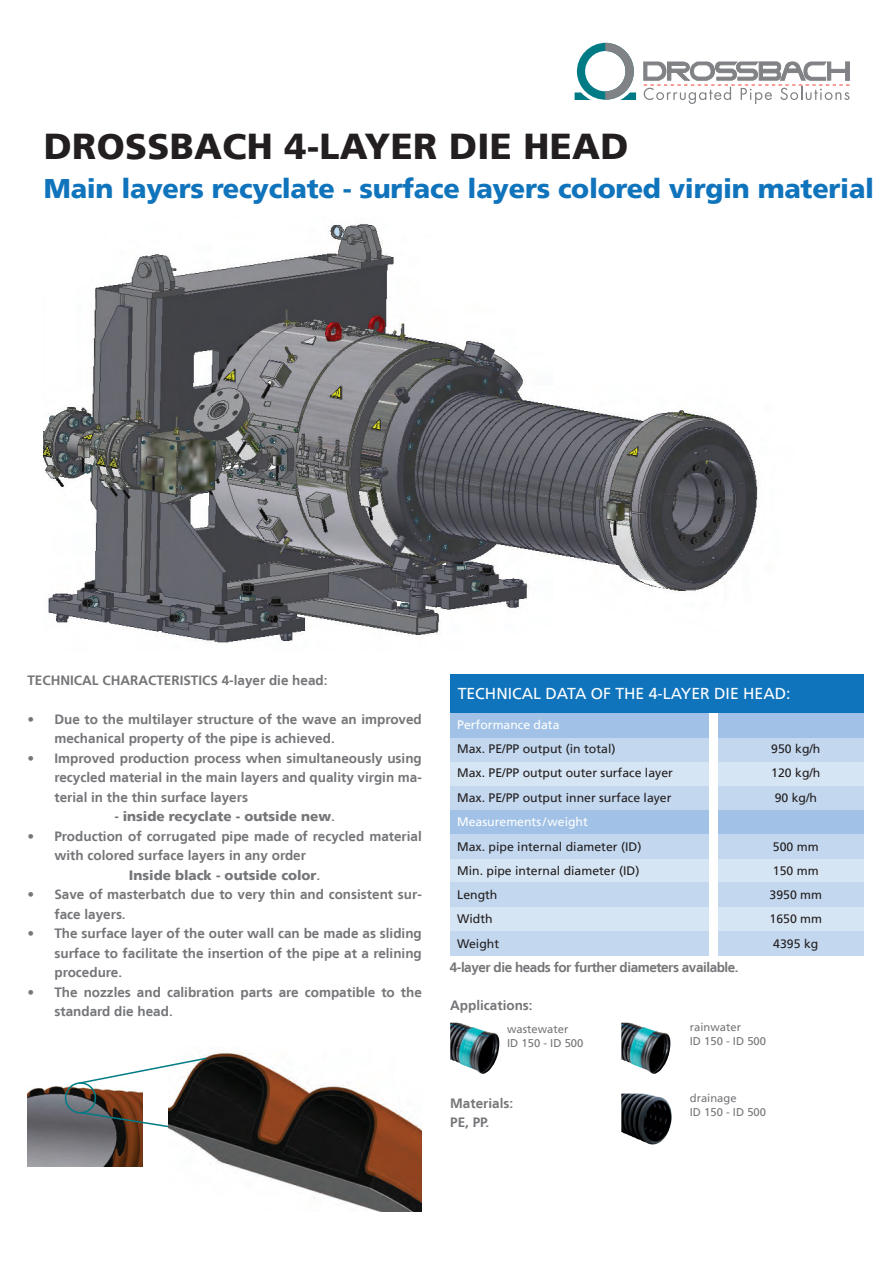
<style>
.page{position:relative;width:893px;height:1263px;background:#fff}
.page>*{position:absolute;margin:0;border:0;box-sizing:border-box;transform-origin:0 0}
.t1{font:900 36px "Frutiger LT";letter-spacing:.01em;color:#231f20}
.t2{font:900 27px "Frutiger LT";letter-spacing:-.01em;color:#1074bc}
.t3{font:15.75px "Frutiger LT";color:#fff}
.t4{font:700 13.5px/19.5px "Frutiger LT";color:#757679}
.t5{font:900 13.5px "Frutiger LT";color:#757679}
.t6{font:700 13.5px "Frutiger LT";letter-spacing:-.035em;color:#757679}
.t7{font:12.3px "Frutiger LT";color:#231f20}
.t8{font:12.3px "Frutiger LT";color:#fff}
.t9{font:11.25px/13.5px "Frutiger LT";color:#757679}
.s1{font-weight:700}
</style>
<div class="page">
<div style="left:450px;top:786px;width:414px;height:24px;background:#c3d8ef"></div>
<svg style="left:575px;top:43px;width:61px;height:57px"></svg>
<svg style="left:644px;top:62px;width:206px;height:42px"></svg>
<div style="left:450px;top:761px;width:414px;height:25px;background:#d6e5f4"></div>
<div style="left:450px;top:858px;width:414px;height:25px;background:#d6e5f4"></div>
<div style="left:450px;top:907px;width:414px;height:24px;background:#d6e5f4"></div>
<div style="left:450px;top:737px;width:414px;height:24px;background:#c3d8ef"></div>
<div style="left:450px;top:713px;width:414px;height:24px;background:#a1c2e6"></div>
<div style="left:450px;top:810px;width:414px;height:24px;background:#a1c2e6"></div>
<div style="left:450px;top:834px;width:414px;height:24px;background:#c3d8ef"></div>
<div style="left:450px;top:883px;width:414px;height:24px;background:#c3d8ef"></div>
<div style="left:450px;top:931px;width:414px;height:24px;background:#c3d8ef"></div>
<div style="left:450px;top:674px;width:414px;height:39px;background:#1074bc"></div>
<img style="left:44px;top:224px;width:714px;height:419px">
<div style="left:709px;top:713px;width:8px;height:250px;background:#fff"></div>
<img style="left:27px;top:1085px;width:116px;height:82px">
<div style="left:65px;top:1082px;width:31px;height:31px;border:2px solid #007b85;border-radius:50%"></div>
<svg style="left:79px;top:1111px;width:90px;height:17px"></svg>
<img style="left:621px;top:1093px;width:51px;height:51px">
<img style="left:169px;top:1050px;width:253px;height:161px">
<svg style="left:78px;top:1056px;width:130px;height:29px"></svg>
<img style="left:450px;top:1023px;width:50px;height:51px">
<img style="left:621px;top:1023px;width:50px;height:51px">
<h1 class="t1" style="left:44px;top:125px;width:557px">DROSSBACH 4-layer die head</h1>
<h2 class="t2" style="left:44px;top:172px;width:832px">Main layers recyclate - surface layers colored virgin material</h2>
<p class="t4" style="left:27px;top:670px;width:93px">Tech nical Charact</p>
<p class="t4" style="left:164px;top:670px;width:165px">eristics 4-layer die head:</p>
<p class="t4" style="left:54px;top:709px;width:369px;text-indent:-27px">• Due to the multilayer structure of the wave an improved mechanical property of the pipe is achieved.</p>
<p class="t4" style="left:54px;top:748px;width:369px;text-align:justify;text-indent:-27px">• Improved production process when simultaneously using recycled material in the main layers and quality virgin ma&shy;terial in the thin surface layers</p>
<p class="t5" style="left:114px;top:808px;width:222px"><span class="s1">-</span> inside recyclate - outside new<span class="s1">.</span></p>
<p class="t4" style="left:27px;top:826px;width:396px">• Production of corrugated pipe made of recycled material</p>
<p class="t4" style="left:54px;top:846px;width:253px">with colored surface layers in any order</p>
<p class="t5" style="left:129px;top:867px;width:193px">Inside black - outside color<span class="s1">.</span></p>
<p class="t4" style="left:54px;top:885px;width:369px;text-indent:-27px">• Save of masterbatch due to very thin and consistent sur&shy;face layers.</p>
<p class="t4" style="left:54px;top:924px;width:369px;text-align:justify;text-indent:-27px">• The surface layer of the outer wall can be made as sliding surface to facilitate the insertion of the pipe at a relining procedure.</p>
<p class="t4" style="left:54px;top:982px;width:369px;text-indent:-27px">• The nozzles and calibration parts are compatible to the standard die head.</p>
<p class="t3" style="left:458px;top:684px;width:168px">TECHNICAL DATA of the</p>
<p class="t3" style="left:649px;top:684px;width:74px">4-layer die</p>
<p class="t3" style="left:743px;top:684px;width:12px">head</p>
<p class="t3" style="left:786px;top:684px;width:6px">:</p>
<p class="t8" style="left:457px;top:717px;width:104px">Performance data</p>
<p class="t7" style="left:457px;top:741px;width:160px">Max. PE/PP output (in total)</p>
<p class="t7" style="left:771px;top:741px;width:51px">950 kg/h</p>
<p class="t7" style="left:457px;top:765px;width:217px">Max. PE/PP output outer surface layer</p>
<p class="t7" style="left:771px;top:765px;width:51px">120 kg/h</p>
<p class="t7" style="left:457px;top:790px;width:216px">Max. PE/PP output inner surface layer</p>
<p class="t7" style="left:775px;top:790px;width:44px">90 kg/h</p>
<p class="t8" style="left:457px;top:815px;width:132px">Measurements/weight</p>
<p class="t7" style="left:457px;top:839px;width:186px">Max. pipe internal diameter (ID)</p>
<p class="t7" style="left:773px;top:839px;width:47px">500 mm</p>
<p class="t7" style="left:457px;top:863px;width:184px">Min. pipe internal diameter (ID)</p>
<p class="t7" style="left:773px;top:863px;width:47px">150 mm</p>
<p class="t7" style="left:457px;top:887px;width:42px">Length</p>
<p class="t7" style="left:769px;top:887px;width:54px">3950 mm</p>
<p class="t7" style="left:457px;top:912px;width:37px">Width</p>
<p class="t7" style="left:769px;top:912px;width:54px">1650 mm</p>
<p class="t7" style="left:457px;top:936px;width:43px">Weight</p>
<p class="t7" style="left:773px;top:936px;width:47px">4395 kg</p>
<p class="t6" style="left:450px;top:959px;width:290px">4-layer die heads for further diameters available.</p>
<p class="t4" style="left:450px;top:996px;width:84px">Applications:</p>
<p class="t9" style="left:507px;top:1022px;width:78px">wastewater<br>ID 150 - ID 500</p>
<p class="t9" style="left:690px;top:1020px;width:78px">rainwater<br>ID 150 - ID 500</p>
<p class="t4" style="left:450px;top:1093px;width:65px">Materials:<br>PE, PP.</p>
<p class="t9" style="left:690px;top:1091px;width:78px">drainage<br>ID 150 - ID 500</p>
</div>
